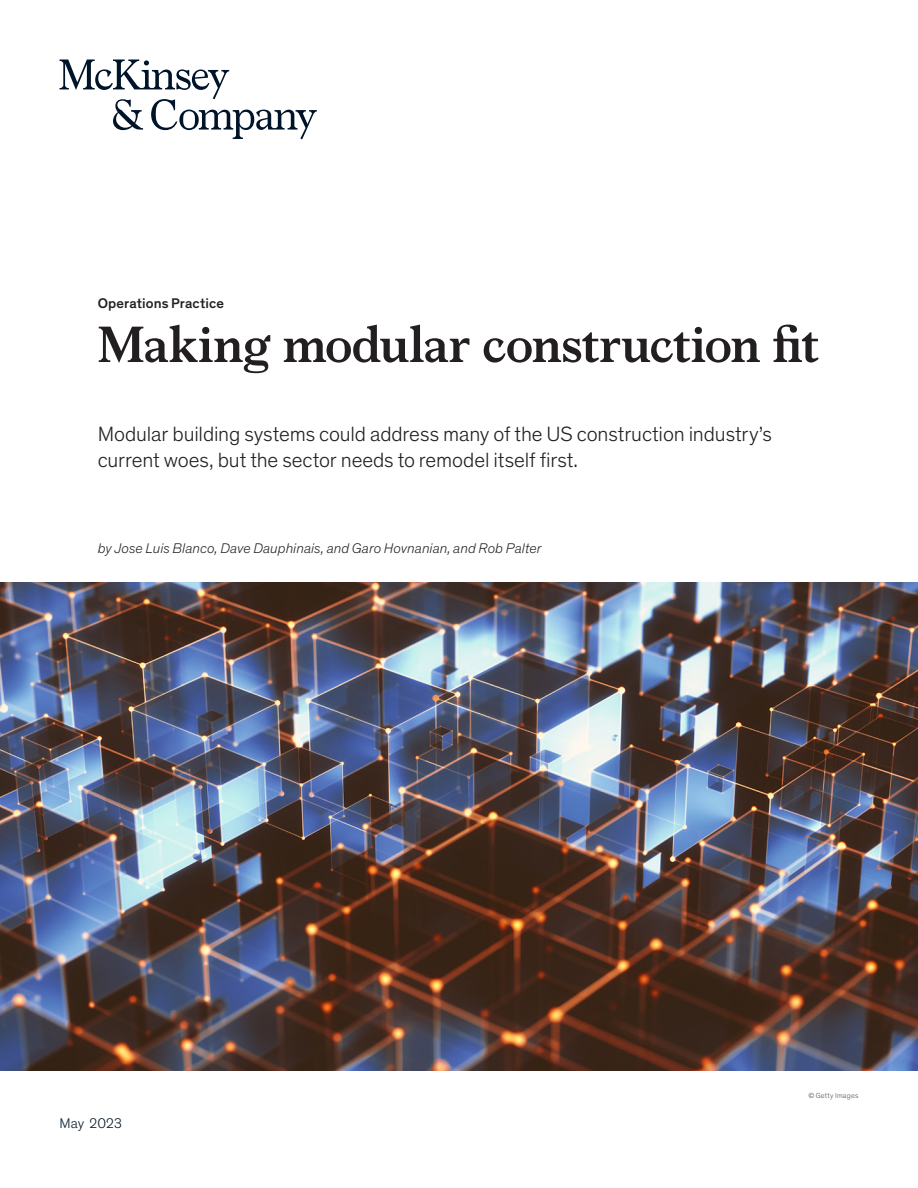
<style>
.page{position:relative;width:918px;height:1188px;background:#fff}
.page>*{position:absolute;margin:0;border:0;box-sizing:border-box;transform-origin:0 0}
.Title_of_article-dee{font:700 51px "Bower";letter-spacing:-.005em;color:#231f20}
.Standfirst-Dek_McKin{font:300 21px/25.5px "Mc Kinsey Sans";letter-spacing:-.005em;color:#231f20}
.Author_byline{font:italic 300 14.25px "Mc Kinsey Sans";letter-spacing:.005em;color:#231f20}
.Eyebrow{font:500 14.25px "Mc Kinsey Sans";letter-spacing:.005em;color:#231f20}
.Cover_date_-_Deep_bl{font:300 14.25px "Mc Kinsey Sans";letter-spacing:.005em;color:#051c2c}
.Art_Photo_credit{font:300 7.5px "Mc Kinsey Sans";letter-spacing:.025em;color:#57585a}
</style>
<div class="page">
<img style="left:0;top:582px;width:918px;height:488px">
<svg style="left:60px;top:60px;width:257px;height:79px"></svg>
<p class="Eyebrow" style="left:98px;top:293px;width:128px">Operations Practice</p>
<p class="Title_of_article-dee" style="left:98px;top:307px;width:723px">Making modular construction fit</p>
<p class="Standfirst-Dek_McKin" style="left:98px;top:420px;width:676px">Modular building systems could address many of the US construction industry’s current woes, but the sector needs to remodel itself first.</p>
<p class="Author_byline" style="left:98px;top:538px;width:445px">by Jose Luis Blanco, Dave Dauphinais, and Garo Hovnanian, and Rob Palter</p>
<p class="Cover_date_-_Deep_bl" style="left:60px;top:1113px;width:64px">May 2023</p>
<p class="Art_Photo_credit" style="left:808px;top:1090px;width:52px">© Getty Images</p>
</div>
